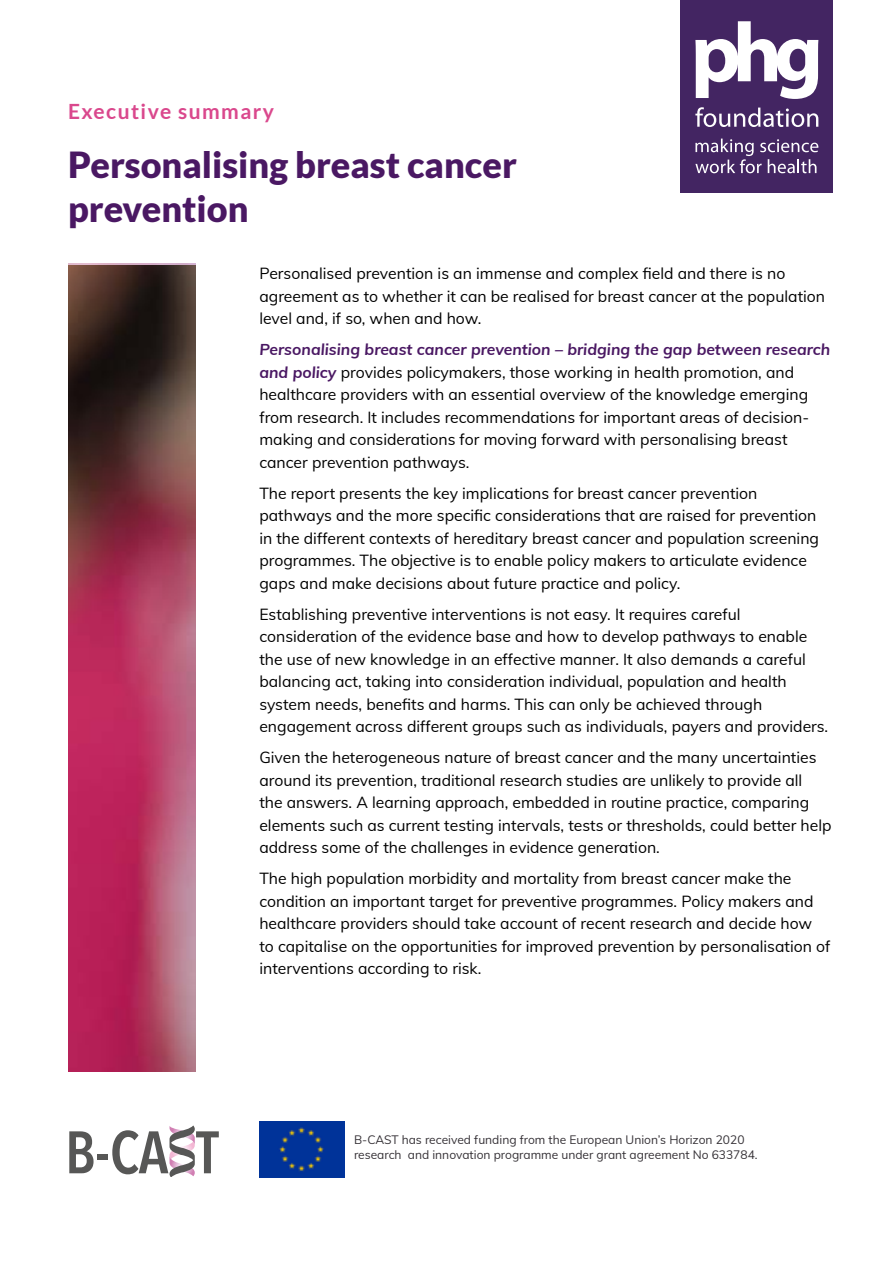
<style>
.page{position:relative;width:893px;height:1263px;background:#fff}
.page>*{position:absolute;margin:0;border:0;box-sizing:border-box;transform-origin:0 0}
.t1{font:600 59.25px "Avenir Next Condensed";color:#575756}
.t2{font:900 36px/43.2px "Lato";color:#4a1863}
.t3{font:700 21px "Lato";letter-spacing:.07em;color:#da488d}
.t4{font:15.75px/22.5px "Muli";color:#000}
.t5{font:12px/14.4px "Muli";color:#363237}
.s1{font-weight:700;font-style:italic;color:#4a1863}
</style>
<div class="page">
<div style="left:681px;top:0;width:152px;height:192px;background:#432562"></div>
<svg style="left:695px;top:21px;width:123px;height:78px"></svg>
<svg style="left:695px;top:107px;width:123px;height:20px"></svg>
<svg style="left:695px;top:139px;width:123px;height:34px"></svg>
<img style="left:68px;top:265px;width:127px;height:807px">
<svg style="left:170px;top:1125px;width:25px;height:52px"></svg>
<img style="left:259px;top:1121px;width:86px;height:57px">
<h3 class="t3" style="left:68px;top:99px;width:207px">Executive summary</h3>
<h2 class="t2" style="left:68px;top:143px;width:450px">Personalising breast cancer prevention</h2>
<p class="t4" style="left:259px;top:261px;width:567px">Personalised prevention is an immense and complex field and there is no agreement as to whether it can be realised for breast cancer at the population level and, if so, when and how.</p>
<p class="t4" style="left:259px;top:338px;width:572px"><span class="s1">Personalising breast cancer prevention – bridging the gap between research and policy</span> provides policymakers, those working in health promotion, and healthcare providers with an essential overview of the knowledge emerging from research. It includes recommendations for important areas of decision&shy;making and considerations for moving forward with personalising breast cancer prevention pathways.</p>
<p class="t4" style="left:259px;top:481px;width:561px">The report presents the key implications for breast cancer prevention pathways and the more specific considerations that are raised for prevention in the different contexts of hereditary breast cancer and population screening programmes. The objective is to enable policy makers to articulate evidence gaps and make decisions about future practice and policy.</p>
<p class="t4" style="left:259px;top:602px;width:570px">Establishing preventive interventions is not easy. It requires careful consideration of the evidence base and how to develop pathways to enable the use of new knowledge in an effective manner. It also demands a careful balancing act, taking into consideration individual, population and health system needs, benefits and harms. This can only be achieved through engagement across different groups such as individuals, payers and providers.</p>
<p class="t4" style="left:259px;top:746px;width:574px">Given the heterogeneous nature of breast cancer and the many uncertainties around its prevention, traditional research studies are unlikely to provide all<br>the answers. A learning approach, embedded in routine practice, comparing elements such as current testing intervals, tests or thresholds, could better help address some of the challenges in evidence generation.</p>
<p class="t4" style="left:259px;top:867px;width:572px">The high population morbidity and mortality from breast cancer make the condition an important target for preventive programmes. Policy makers and healthcare providers should take account of recent research and decide how to capitalise on the opportunities for improved prevention by personalisation of interventions according to risk.</p>
<h1 class="t1" style="left:65px;top:1101px;width:155px">B-CA T</h1>
<p class="t5" style="left:354px;top:1132px;width:405px">B-CAST has received funding from the European Union’s Horizon 2020 research and innovation programme under grant agreement No 633784.</p>
</div>
